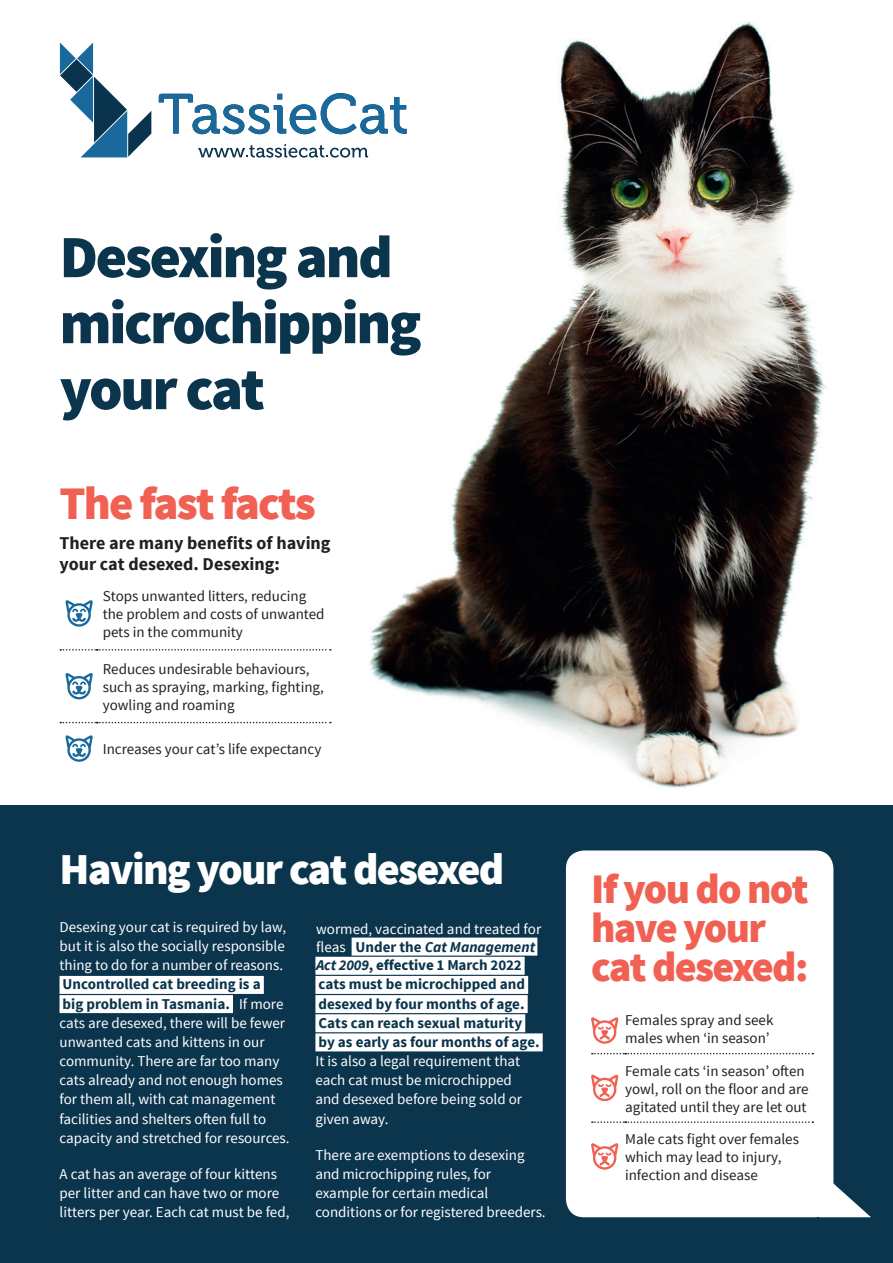
<style>
.page{position:relative;width:893px;height:1263px;background:#fff}
.page>*{position:absolute;margin:0;border:0;box-sizing:border-box;transform-origin:0 0}
.t1{font:900 60px/66px "Source Sans Pro";letter-spacing:-.04em;color:#0b344d}
.t2{font:900 46.5px "Source Sans Pro";letter-spacing:-.04em;color:#f16153}
.t3{font:900 44.1px "Source Sans Pro";letter-spacing:-.04em;color:#fff}
.t4{font:900 42px/39px "Source Sans Pro";letter-spacing:-.04em;color:#f16153}
.t5{font:700 18px/21.6px "Source Sans Pro";color:#231f20}
.t6{font:15px/19.2px "Source Sans Pro";color:#fff}
.t7{font:15px/18px "Source Sans Pro";color:#231f20}
.t8{font:700 15px/19.2px "Source Sans Pro";color:#0b344d}
.s1{font-weight:700;color:#0b344d}
.s2{font-weight:700;font-style:italic;color:#0b344d}
</style>
<div class="page">
<img style="left:368px;top:22px;width:458px;height:766px">
<div style="left:0;top:806px;width:893px;height:457px;background:#0b344d"></div>
<div style="left:60px;top:976px;width:204px;height:18px;background:#fff"></div>
<div style="left:60px;top:995px;width:173px;height:18px;background:#fff"></div>
<div style="left:352px;top:937px;width:185px;height:18px;background:#fff"></div>
<div style="left:315px;top:957px;width:210px;height:18px;background:#fff"></div>
<div style="left:315px;top:976px;width:213px;height:18px;background:#fff"></div>
<div style="left:315px;top:995px;width:213px;height:18px;background:#fff"></div>
<div style="left:315px;top:1014px;width:210px;height:18px;background:#fff"></div>
<div style="left:315px;top:1033px;width:228px;height:18px;background:#fff"></div>
<svg style="left:60px;top:649px;width:271px;height:2px"></svg>
<svg style="left:60px;top:722px;width:271px;height:1px"></svg>
<svg style="left:65px;top:600px;width:28px;height:27px"></svg>
<svg style="left:65px;top:673px;width:28px;height:26px"></svg>
<svg style="left:65px;top:735px;width:28px;height:27px"></svg>
<div style="left:566px;top:850px;width:267px;height:367px;background:#fff;border-radius:18px"></div>
<svg style="left:819px;top:1170px;width:52px;height:47px"></svg>
<svg style="left:592px;top:1053px;width:221px;height:1px"></svg>
<svg style="left:592px;top:1121px;width:221px;height:2px"></svg>
<svg style="left:591px;top:1017px;width:27px;height:27px"></svg>
<svg style="left:591px;top:1075px;width:27px;height:26px"></svg>
<svg style="left:591px;top:1143px;width:27px;height:27px"></svg>
<svg style="left:60px;top:43px;width:91px;height:114px"></svg>
<svg style="left:159px;top:93px;width:248px;height:41px"></svg>
<svg style="left:198px;top:144px;width:170px;height:14px"></svg>
<h1 class="t1" style="left:60px;top:223px;width:364px">Desexing and microchipping your cat</h1>
<h2 class="t2" style="left:60px;top:473px;width:258px">The fast facts</h2>
<p class="t5" style="left:60px;top:531px;width:272px">There are many benefits of having your cat desexed. Desexing:</p>
<p class="t7" style="left:103px;top:587px;width:223px">Stops unwanted litters, reducing the problem and costs of unwanted pets in the community</p>
<p class="t7" style="left:103px;top:659px;width:223px">Reduces undesirable behaviours, such as spraying, marking, fighting, yowling and roaming</p>
<p class="t7" style="left:103px;top:740px;width:220px">Increases your cat’s life expectancy</p>
<h3 class="t3" style="left:60px;top:840px;width:446px">Having your cat desexed</h3>
<p class="t6" style="left:60px;top:917px;width:228px;text-align:justify">Desexing your cat is required by law, but it is also the socially responsible thing to do for a number of reasons.</p>
<p class="t6" style="left:60px;top:974px;width:232px"><span class="s1">Uncontrolled cat breeding is a<br>big problem in Tasmania.</span> If more cats are desexed, there will be fewer unwanted cats and kittens in our community. There are far too many cats already and not enough homes for them all, with cat management facilities and shelters often full to capacity and stretched for resources.</p>
<p class="t6" style="left:60px;top:1164px;width:231px">A cat has an average of four kittens per litter and can have two or more litters per year. Each cat must be fed,</p>
<p class="t6" style="left:316px;top:919px;width:227px;line-height:18px">wormed, vaccinated and treated for fl eas .<span class="s1">Under the</span> <span class="s2">Cat Management<br>Act 2009</span><span class="s1">, effective 1 March 2022 all</span></p>
<p class="t8" style="left:319px;top:974px;width:223px">cats must be microchipped and desexed by four months of age.<br>Cats can reach sexual maturity by as early as four months of age.</p>
<p class="t6" style="left:315px;top:1051px;width:208px">It is also a legal requirement that each cat must be microchipped and desexed before being sold or given away.</p>
<p class="t6" style="left:315px;top:1145px;width:232px">There are exemptions to desexing and microchipping rules, for example for certain medical conditions or for registered breeders.</p>
<h3 class="t4" style="left:591px;top:868px;width:219px">If you do not have your cat desexed:</h3>
<p class="t7" style="left:625px;top:1011px;width:150px">Females spray and seek males when ‘in season’</p>
<p class="t7" style="left:625px;top:1061px;width:185px">Female cats ‘in season’ often yowl, roll on the floor and are agitated until they are let out</p>
<p class="t7" style="left:625px;top:1130px;width:175px">Male cats fight over females which may lead to injury, infection and disease</p>
</div>
